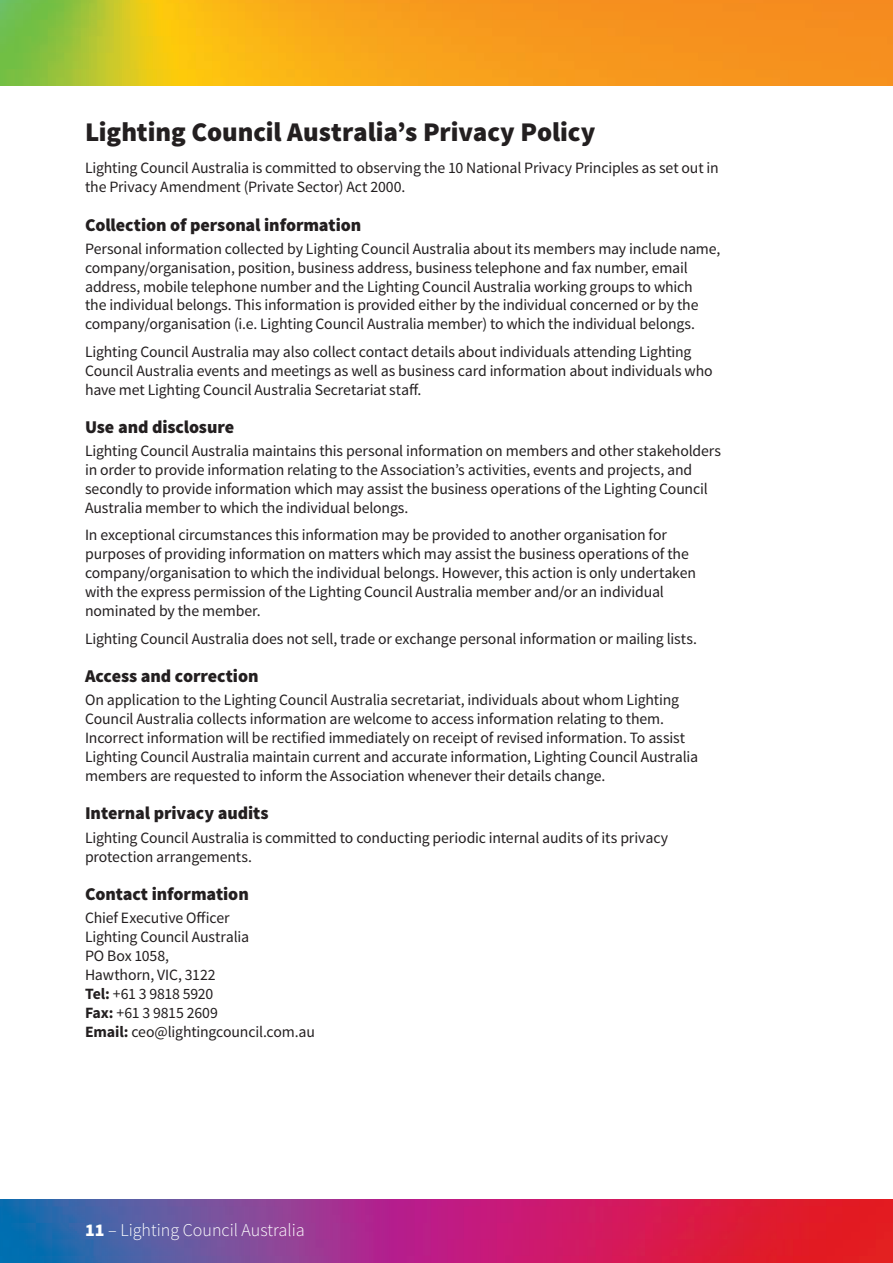
<style>
.page{position:relative;width:893px;height:1263px;background:#fff}
.page>*{position:absolute;margin:0;border:0;box-sizing:border-box;transform-origin:0 0}
.t1{font:900 27px "Source Sans Pro";letter-spacing:-.005em;color:#231f20}
.t2{font:900 18px "Source Sans Pro";letter-spacing:-.005em;color:#231f20}
.t3{font:300 18px "Source Sans Pro";color:#fff}
.t4{font:15.75px/18.9px "Source Sans Pro";letter-spacing:-.01em;color:#231f20}
.s1{font-weight:700}
.s2{font-weight:900}
</style>
<div class="page">
<img style="left:0;top:1199px;width:893px;height:64px">
<img style="left:0;top:0;width:893px;height:85px">
<h1 class="t1" style="left:85px;top:115px;width:512px">Lighting Council Australia’s Privacy Policy</h1>
<p class="t4" style="left:85px;top:159px;width:635px">Lighting Council Australia is committed to observing the 10 National Privacy Principles as set out in the Privacy Amendment (Private Sector) Act 2000.</p>
<p class="t2" style="left:85px;top:213px;width:278px">Collection of personal information</p>
<p class="t4" style="left:85px;top:239px;width:637px">Personal information collected by Lighting Council Australia about its members may include name, company/organisation, position, business address, business telephone and fax number, email address, mobile telephone number and the Lighting Council Australia working groups to which<br>the individual belongs. This information is provided either by the individual concerned or by the company/organisation (i.e. Lighting Council Australia member) to which the individual belongs.</p>
<p class="t4" style="left:85px;top:342px;width:629px">Lighting Council Australia may also collect contact details about individuals attending Lighting<br>Council Australia events and meetings as well as business card information about individuals who have met Lighting Council Australia Secretariat staff.</p>
<p class="t2" style="left:85px;top:415px;width:151px">Use and disclosure</p>
<p class="t4" style="left:85px;top:442px;width:637px">Lighting Council Australia maintains this personal information on members and other stakeholders in order to provide information relating to the Association’s activities, events and projects, and secondly to provide information which may assist the business operations of the Lighting Council Australia member to which the individual belongs.</p>
<p class="t4" style="left:85px;top:526px;width:613px">In exceptional circumstances this information may be provided to another organisation for purposes of providing information on matters which may assist the business operations of the company/organisation to which the individual belongs. However, this action is only undertaken with the express permission of the Lighting Council Australia member and/or an individual nominated by the member.</p>
<p class="t4" style="left:85px;top:629px;width:613px">Lighting Council Australia does not sell, trade or exchange personal information or mailing lists.</p>
<p class="t2" style="left:85px;top:664px;width:175px">Access and correction</p>
<p class="t4" style="left:85px;top:691px;width:615px">On application to the Lighting Council Australia secretariat, individuals about whom Lighting Council Australia collects information are welcome to access information relating to them.<br>Incorrect information will be rectified immediately on receipt of revised information. To assist Lighting Council Australia maintain current and accurate information, Lighting Council Australia members are requested to inform the Association whenever their details change.</p>
<p class="t2" style="left:85px;top:802px;width:185px">Internal privacy audits</p>
<p class="t4" style="left:85px;top:828px;width:585px">Lighting Council Australia is committed to conducting periodic internal audits of its privacy protection arrangements.</p>
<p class="t2" style="left:85px;top:882px;width:165px">Contact information</p>
<p class="t4" style="left:85px;top:909px;width:232px">Chief Executive Officer<br>Lighting Council Australia<br>PO Box 1058,<br>Hawthorn, VIC, 3122<br><span class="s1">Tel:</span> +61 3 9818 5920<br><span class="s1">Fax:</span> +61 3 9815 2609<br><span class="s1">Email:</span> ceo@lightingcouncil.com.au</p>
<p class="t3" style="left:85px;top:1219px;width:221px"><span class="s2">11</span> – Lighting Council Australia</p>
</div>
